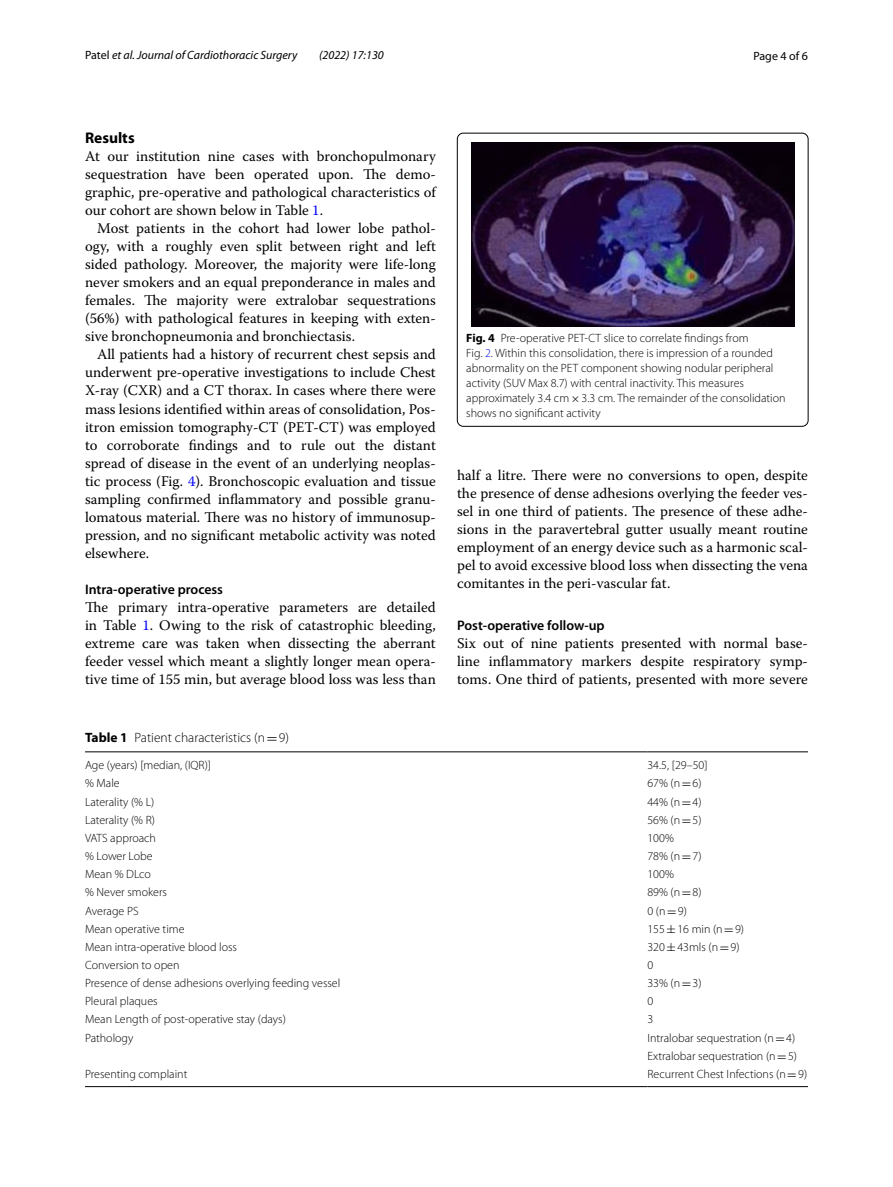
<style>
.page{position:relative;width:893px;height:1187px;background:#fff}
.page>*{position:absolute;margin:0;border:0;box-sizing:border-box;transform-origin:0 0}
.t1{font:700 15.45px "Myriad Pro";color:#000}
.t2{font:14.7px/18px "Warnock Pro";color:#000;text-align:justify}
.t3{font:600 13.8px "Myriad Pro";color:#000}
.t4{font:300 13.5px "Myriad Pro";color:#000}
.t5{font:300 12px/15px "Myriad Pro";color:#000}
.t6{font:italic 12px "Myriad Pro";color:#000}
.t7{font:12px "Myriad Pro";color:#000}
.s1{font-style:normal}
.s2{color:#00f}
.s3{font-weight:700}
.s4{font-family:"MTSY";font-weight:400}
</style>
<div class="page">
<hr style="left:85px;top:751px;width:562px;height:1px;background:#000">
<hr style="left:647px;top:751px;width:161px;height:1px;background:#000">
<hr style="left:85px;top:1086px;width:562px;height:1px;background:#000">
<hr style="left:647px;top:1086px;width:161px;height:1px;background:#000">
<img style="left:471px;top:142px;width:323px;height:185px">
<div style="left:457px;top:133px;width:351px;height:293px;border:1px solid #000;border-radius:6px"></div>
<p class="t6" style="left:85px;top:48px;width:214px"><span class="s1">Patel</span> et al. Journal of Cardiothoracic Surgery</p>
<p class="t6" style="left:319px;top:48px;width:66px">(2022) 17:130</p>
<p class="t7" style="left:753px;top:48px;width:56px">Page 4 of 6</p>
<p class="t1" style="left:85px;top:128px;width:51px">Results</p>
<p class="t2" style="left:85px;top:147px;width:352px">At our institution nine cases with bronchopulmonary sequestration have been operated upon. The demo&shy;graphic, pre-operative and pathological characteristics of our cohort are shown below in Table <span class="s2">1</span>.</p>
<p class="t2" style="left:85px;top:219px;width:352px;text-indent:12px">Most patients in the cohort had lower lobe pathol&shy;ogy, with a roughly even split between right and left sided pathology. Moreover, the majority were life-long never smokers and an equal preponderance in males and females. The majority were extralobar sequestrations (56%) with pathological features in keeping with exten&shy;sive bronchopneumonia and bronchiectasis.</p>
<p class="t2" style="left:85px;top:345px;width:352px;text-indent:12px">All patients had a history of recurrent chest sepsis and underwent pre-operative investigations to include Chest X-ray (CXR) and a CT thorax. In cases where there were mass lesions identified within areas of consolidation, Pos&shy;itron emission tomography-CT (PET-CT) was employed to corroborate findings and to rule out the distant spread of disease in the event of an underlying neoplas&shy;tic process (Fig. <span class="s2">4</span>). Bronchoscopic evaluation and tissue sampling confirmed inflammatory and possible granu&shy;lomatous material. There was no history of immunosup&shy;pression, and no significant metabolic activity was noted elsewhere.</p>
<p class="t3" style="left:85px;top:580px;width:139px">Intra‑operative process</p>
<p class="t2" style="left:85px;top:597px;width:352px">The primary intra-operative parameters are detailed in Table <span class="s2">1</span>. Owing to the risk of catastrophic bleeding, extreme care was taken when dissecting the aberrant feeder vessel which meant a slightly longer mean opera&shy;tive time of 155 min, but average blood loss was less than</p>
<p class="t5" style="left:466px;top:331px;width:321px"><span class="s3">Fig. 4</span> Pre-operative PET-CT slice to correlate findings from<br>Fig. <span class="s2">2</span>. Within this consolidation, there is impression of a rounded abnormality on the PET component showing nodular peripheral activity (SUV Max 8.7) with central inactivity. This measures approximately 3.4 cm<span class="s4">×</span>3.3 cm. The remainder of the consolidation shows no significant activity</p>
<p class="t2" style="left:457px;top:466px;width:352px">half a litre. There were no conversions to open, despite the presence of dense adhesions overlying the feeder ves&shy;sel in one third of patients. The presence of these adhe&shy;sions in the paravertebral gutter usually meant routine employment of an energy device such as a harmonic scal&shy;pel to avoid excessive blood loss when dissecting the vena comitantes in the peri-vascular fat.</p>
<p class="t3" style="left:457px;top:616px;width:149px">Post‑operative follow‑up</p>
<p class="t2" style="left:457px;top:633px;width:352px">Six out of nine patients presented with normal base&shy;line inflammatory markers despite respiratory symp&shy;toms. One third of patients, presented with more severe</p>
<p class="t4" style="left:85px;top:730px;width:206px"><span class="s3">Table 1</span> Patient characteristics (n<span class="s4">=</span>9)</p>
<p class="t5" style="left:85px;top:758px;width:127px">Age (years) [median, (IQR)]</p>
<p class="t5" style="left:647px;top:758px;width:62px">34.5, [29–50]</p>
<p class="t5" style="left:85px;top:776px;width:36px">% Male</p>
<p class="t5" style="left:647px;top:776px;width:56px">67% (n<span class="s4">=</span>6)</p>
<p class="t5" style="left:85px;top:794px;width:71px">Laterality (% L)</p>
<p class="t5" style="left:647px;top:794px;width:56px">44% (n<span class="s4">=</span>4)</p>
<p class="t5" style="left:85px;top:812px;width:71px">Laterality (% R)</p>
<p class="t5" style="left:647px;top:812px;width:56px">56% (n<span class="s4">=</span>5)</p>
<p class="t5" style="left:85px;top:830px;width:72px">VATS approach</p>
<p class="t5" style="left:647px;top:830px;width:28px">100%</p>
<p class="t5" style="left:85px;top:848px;width:69px">% Lower Lobe</p>
<p class="t5" style="left:647px;top:848px;width:56px">78% (n<span class="s4">=</span>7)</p>
<p class="t5" style="left:85px;top:866px;width:67px">Mean % DLco</p>
<p class="t5" style="left:647px;top:866px;width:28px">100%</p>
<p class="t5" style="left:85px;top:885px;width:84px">% Never smokers</p>
<p class="t5" style="left:647px;top:885px;width:56px">89% (n<span class="s4">=</span>8)</p>
<p class="t5" style="left:85px;top:903px;width:55px">Average PS</p>
<p class="t5" style="left:647px;top:903px;width:41px">0 (n<span class="s4">=</span>9)</p>
<p class="t5" style="left:85px;top:921px;width:101px">Mean operative time</p>
<p class="t5" style="left:647px;top:921px;width:98px">155<span class="s4">±</span>16 min (n<span class="s4">=</span>9)</p>
<p class="t5" style="left:85px;top:939px;width:154px">Mean intra-operative blood loss</p>
<p class="t5" style="left:647px;top:939px;width:94px">320<span class="s4">±</span>43mls (n<span class="s4">=</span>9)</p>
<p class="t5" style="left:85px;top:957px;width:96px">Conversion to open</p>
<p class="t5" style="left:647px;top:957px;width:7px">0</p>
<p class="t5" style="left:85px;top:975px;width:257px">Presence of dense adhesions overlying feeding vessel</p>
<p class="t5" style="left:647px;top:975px;width:56px">33% (n<span class="s4">=</span>3)</p>
<p class="t5" style="left:85px;top:993px;width:74px">Pleural plaques</p>
<p class="t5" style="left:647px;top:993px;width:7px">0</p>
<p class="t5" style="left:85px;top:1012px;width:202px">Mean Length of post-operative stay (days)</p>
<p class="t5" style="left:647px;top:1012px;width:7px">3</p>
<p class="t5" style="left:85px;top:1030px;width:50px">Pathology</p>
<p class="t5" style="left:647px;top:1028px;width:151px;line-height:18.1px">Intralobar sequestration (n<span class="s4">=</span>4)<br>Extralobar sequestration (n<span class="s4">=</span>5)</p>
<p class="t5" style="left:85px;top:1066px;width:104px">Presenting complaint</p>
<p class="t5" style="left:647px;top:1066px;width:161px">Recurrent Chest Infections (n<span class="s4">=</span>9)</p>
</div>
